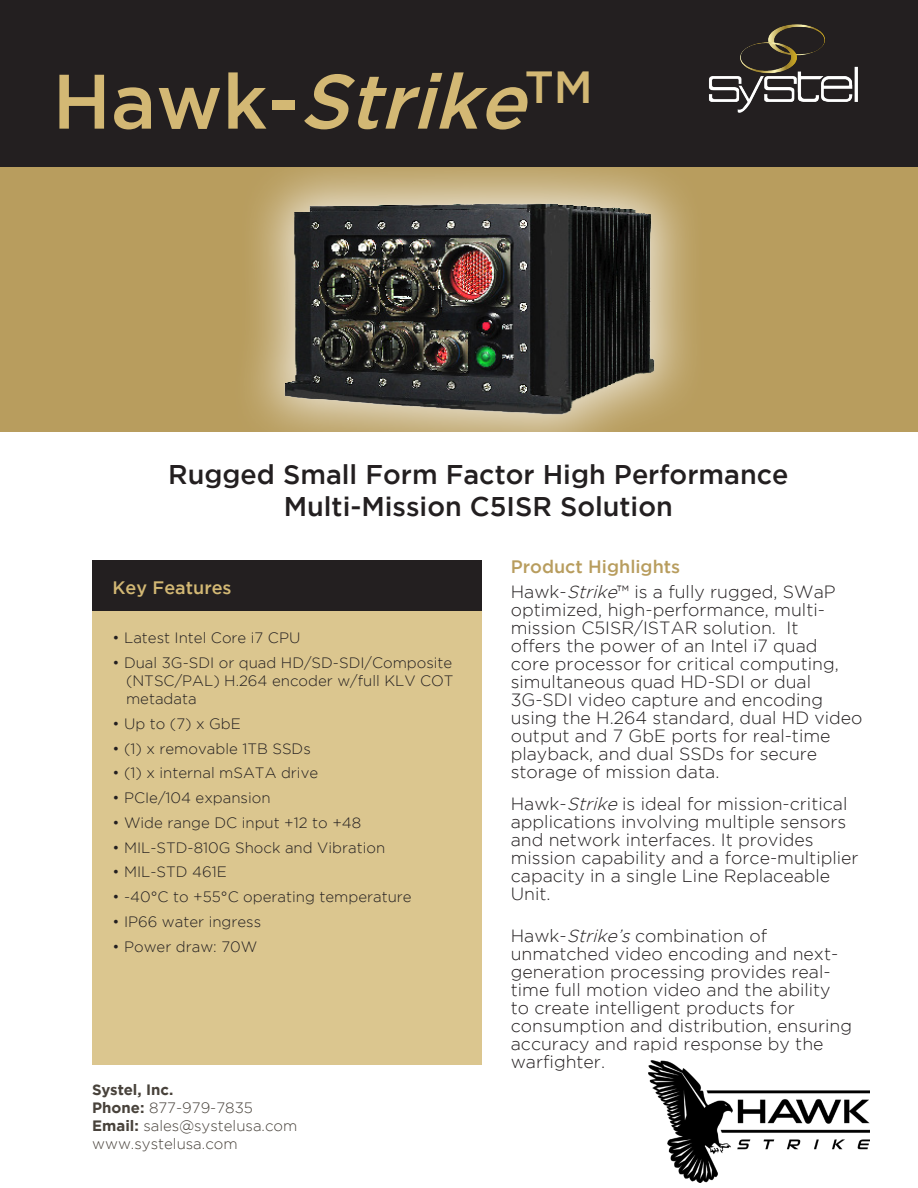
<style>
.page{position:relative;width:918px;height:1188px;background:#fff}
.page>*{position:absolute;margin:0;border:0;box-sizing:border-box;transform-origin:0 0}
.t1{font:italic 500 76.95px "Gotham";color:#d3b874}
.t2{font:500 27px "Gotham";color:#231f20}
.t3{font:500 18px "Gotham";color:#b89d5e}
.t4{font:500 18px "Gotham";color:#d3b874}
.t5{font:300 17.7px/18px "Gotham";color:#231f20}
.t6{font:300 15px/18px "Gotham";color:#231f20;text-align:justify}
.t7{font:300 15px "Gotham";color:#48423b}
.t8{font:700 15px "Gotham";letter-spacing:-.01em;color:#48423b}
.s1{font-style:normal}
.s2{font-weight:700}
.s3{font-style:italic}
</style>
<div class="page">
<div style="left:0;top:166px;width:918px;height:266px;background:#b89d5e"></div>
<img style="left:171px;top:166px;width:533px;height:266px">
<div style="left:0;top:0;width:918px;height:166px;background:#231f20"></div>
<img style="left:709px;top:24px;width:149px;height:89px">
<div style="left:92px;top:560px;width:390px;height:505px;background:#dbc68f"></div>
<div style="left:92px;top:560px;width:390px;height:51px;background:#231f20"></div>
<img style="left:648px;top:1060px;width:221px;height:122px">
<p class="t1" style="left:52px;top:58px;width:542px"><span class="s1">Hawk-</span>Strike<sup>TM</sup></p>
<p class="t2" style="left:168px;top:459px;width:622px">Rugged Small Form Factor High Performance</p>
<p class="t2" style="left:284px;top:492px;width:391px">Multi-Mission C5ISR Solution</p>
<p class="t4" style="left:112px;top:577px;width:121px">Key Features</p>
<p class="t6" style="left:112px;top:629px;width:189px">• Latest Intel Core i7 CPU</p>
<p class="t6" style="left:126px;top:654px;width:329px;text-indent:-14px">• Dual 3G-SDI or quad HD/SD-SDI/Composite (NTSC/PAL) H.264 encoder w/full KLV COT metadata</p>
<p class="t6" style="left:112px;top:714px;width:130px">• Up to (7) x GbE</p>
<p class="t6" style="left:112px;top:739px;width:200px">• (1) x removable 1TB SSDs</p>
<p class="t6" style="left:112px;top:764px;width:207px">• (1) x internal mSATA drive</p>
<p class="t6" style="left:112px;top:789px;width:160px">• PCIe/104 expansion</p>
<p class="t6" style="left:112px;top:813px;width:250px">• Wide range DC input +12 to +48</p>
<p class="t6" style="left:112px;top:838px;width:274px">• MIL-STD-810G Shock and Vibration</p>
<p class="t6" style="left:112px;top:863px;width:116px">• MIL-STD 461E</p>
<p class="t6" style="left:112px;top:888px;width:301px">• -40°C to +55°C operating temperature</p>
<p class="t6" style="left:112px;top:912px;width:150px">• IP66 water ingress</p>
<p class="t6" style="left:112px;top:937px;width:146px">• Power draw: 70W</p>
<p class="t8" style="left:92px;top:1081px;width:83px">Systel, Inc.</p>
<p class="t7" style="left:92px;top:1100px;width:162px"><span class="s2">Phone:</span> 877-979-7835</p>
<p class="t7" style="left:92px;top:1118px;width:207px"><span class="s2">Email:</span> sales@systelusa.com</p>
<p class="t7" style="left:92px;top:1136px;width:147px">www.systelusa.com</p>
<p class="t3" style="left:511px;top:557px;width:171px">Product Highlights</p>
<p class="t5" style="left:511px;top:583px;width:353px">Hawk-<span class="s3">Strike</span>™ is a fully rugged, SWaP optimized, high-performance, multi&shy;mission C5ISR/ISTAR solution. It<br>offers the power of an Intel i7 quad<br>core processor for critical computing, simultaneous quad HD-SDI or dual 3G-SDI video capture and encoding using the H.264 standard, dual HD video output and 7 GbE ports for real-time playback, and dual SSDs for secure storage of mission data.</p>
<p class="t5" style="left:511px;top:795px;width:349px">Hawk-<span class="s3">Strike</span> is ideal for mission-critical applications involving multiple sensors and network interfaces. It provides mission capability and a force-multiplier capacity in a single Line Replaceable Unit.</p>
<p class="t5" style="left:511px;top:927px;width:343px">Hawk-<span class="s3">Strike’s</span>combination of unmatched video encoding and next&shy;generation processing provides real&shy;time full motion video and the ability to create intelligent products for consumption and distribution, ensuring accuracy and rapid response by the warfighter.</p>
</div>
